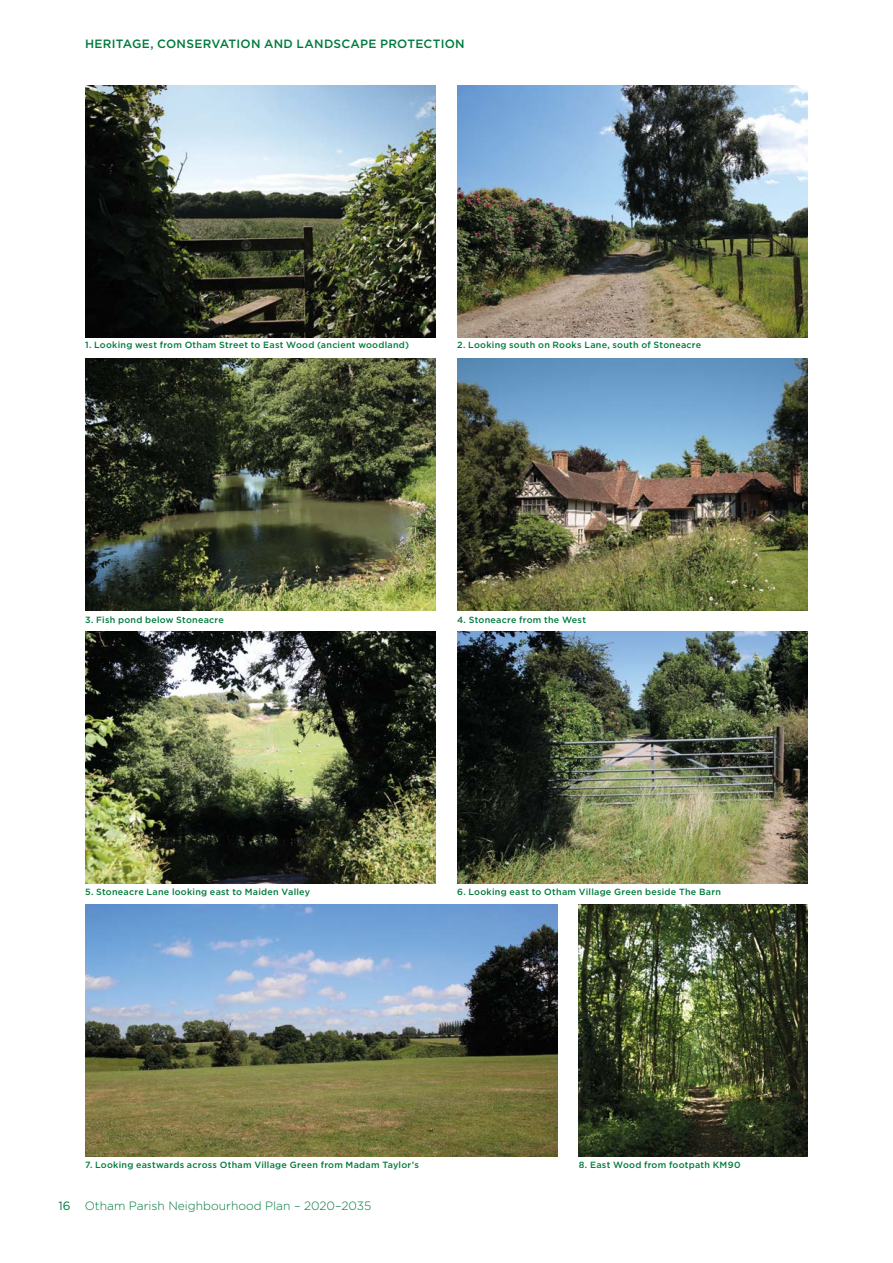
<style>
.page{position:relative;width:893px;height:1263px;background:#fff}
.page>*{position:absolute;margin:0;border:0;box-sizing:border-box;transform-origin:0 0}
.t1{font:500 12px "Gotham";letter-spacing:.02em;color:#007b3d}
.t2{font:300 12px "Gotham";color:#007b3d}
.t3{font:500 9px "Gotham";letter-spacing:.025em;color:#007b3d}
.s1{font-weight:400}
</style>
<div class="page">
<img style="left:85px;top:85px;width:351px;height:252px">
<img style="left:85px;top:358px;width:351px;height:252px">
<img style="left:85px;top:631px;width:351px;height:252px">
<img style="left:457px;top:85px;width:351px;height:252px">
<img style="left:457px;top:358px;width:351px;height:252px">
<img style="left:457px;top:631px;width:351px;height:252px">
<img style="left:85px;top:905px;width:472px;height:252px">
<img style="left:579px;top:905px;width:229px;height:252px">
<h1 class="t1" style="left:85px;top:36px;width:381px">HERITAGE, CONSERVATION AND LANDSCAPE PROTECTION</h1>
<p class="t3" style="left:85px;top:339px;width:326px">1. Looking west from Otham Street to East Wood (ancient woodland)</p>
<p class="t3" style="left:457px;top:339px;width:246px">2. Looking south on Rooks Lane, south of Stoneacre</p>
<p class="t3" style="left:85px;top:614px;width:140px">3. Fish pond below Stoneacre</p>
<p class="t3" style="left:85px;top:886px;width:227px">5. Stoneacre Lane looking east to Maiden Valley</p>
<p class="t3" style="left:457px;top:614px;width:130px">4. Stoneacre from the West</p>
<p class="t3" style="left:457px;top:886px;width:265px">6. Looking east to Otham Village Green beside The Barn</p>
<p class="t3" style="left:85px;top:1159px;width:335px">7. Looking eastwards across Otham Village Green from Madam Taylor’s</p>
<p class="t3" style="left:579px;top:1159px;width:163px">8. East Wood from footpath KM90</p>
<h1 class="t2" style="left:58px;top:1198px;width:314px"><span class="s1">16</span> Otham Parish Neighbourhood Plan – 2020–2035</h1>
</div>
